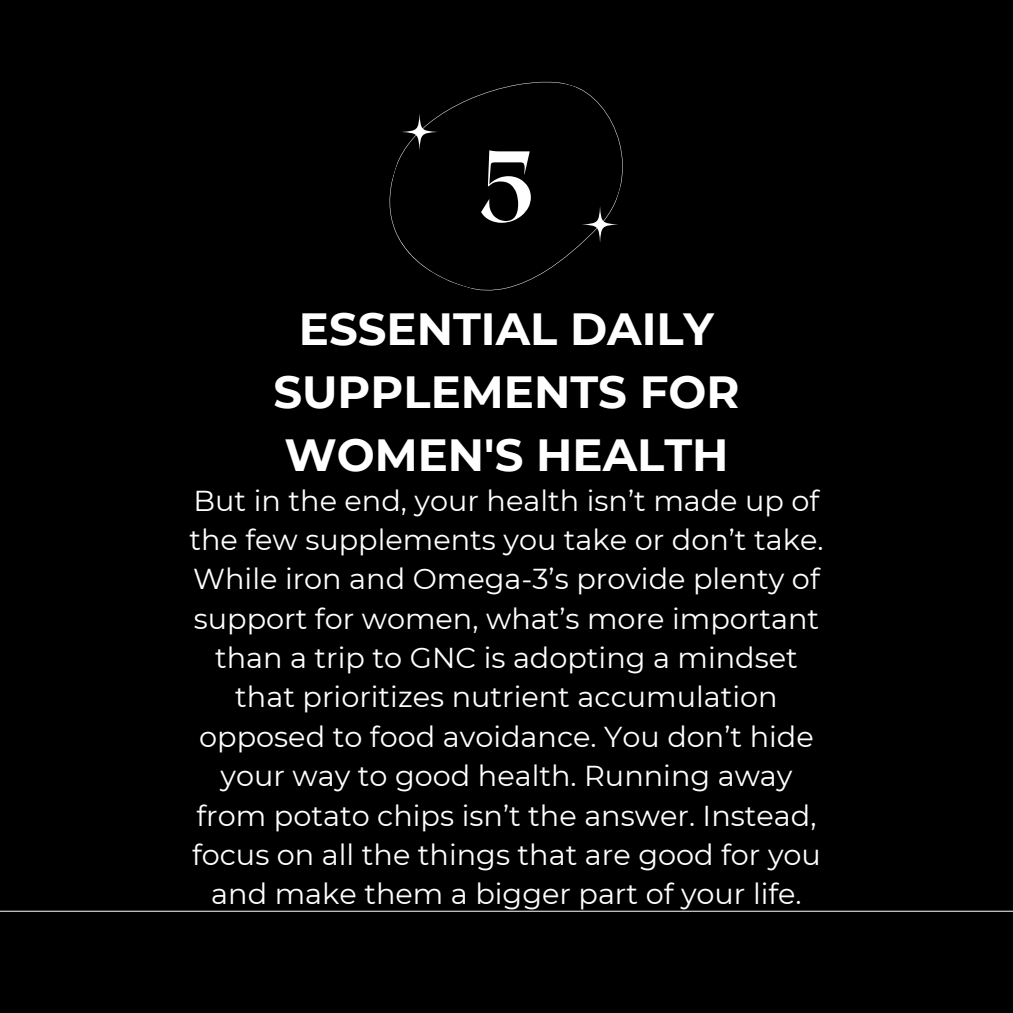
<style>
.page{position:relative;width:1013px;height:1013px;background:#fff}
.page>*{position:absolute;margin:0;border:0;box-sizing:border-box;transform-origin:0 0}
.t1{font:700 100px "Roxborough CF";color:#fff}
.t2{font:700 45px/62.8px "Montserrat";color:#fff;text-align:center}
.t3{font:28.75px/39.4px "Montserrat";color:#fff;text-align:center}
</style>
<div class="page">
<div style="left:0;top:0;width:1012px;height:1012px;background:#000"></div>
<svg style="left:389px;top:81px;width:234px;height:210px"></svg>
<hr style="left:0;top:910px;width:1012px;height:1px;background:#fff">
<svg style="left:401px;top:114px;width:37px;height:36px"></svg>
<svg style="left:581px;top:206px;width:37px;height:37px"></svg>
<p class="t1" style="left:477px;top:121px;width:59px">5</p>
<p class="t2" style="left:273px;top:298px;width:467px">ESSENTIAL DAILY<br>SUPPLEMENTS FOR<br>WOMEN'S HEALTH</p>
<p class="t3" style="left:189px;top:480px;width:635px">But in the end, your health isn’t made up of the few supplements you take or don’t take.<br>While iron and Omega-3’s provide plenty of support for women, what’s more important than a trip to GNC is adopting a mindset that prioritizes nutrient accumulation opposed to food avoidance. You don’t hide your way to good health. Running away from potato chips isn’t the answer. Instead, focus on all the things that are good for you and make them a bigger part of your life.</p>
</div>
